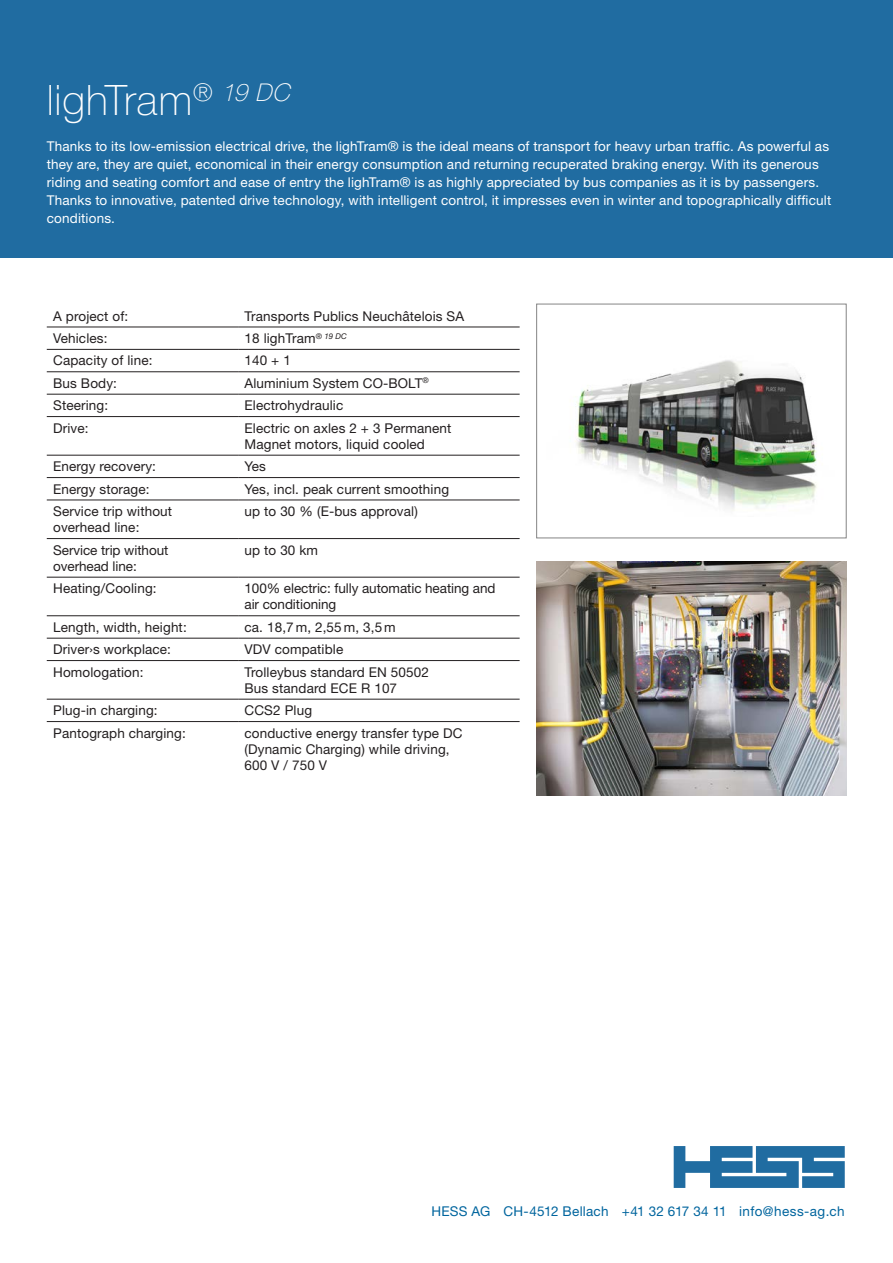
<style>
.page{position:relative;width:893px;height:1263px;background:#fff}
.page>*{position:absolute;margin:0;border:0;box-sizing:border-box;transform-origin:0 0}
.Produktetitel{font:100 42px "Helvetica Neue LT Std";letter-spacing:.015em;color:#fff}
.Grundtext{font:13.5px/16.2px "Helvetica Neue LT Std";letter-spacing:.01em;color:#231f20}
.Einleitungstext{font:13.5px "Helvetica Neue LT Std";letter-spacing:.015em;color:#fff}
.Einleitungstext-2{font:13.5px "Helvetica Neue LT Std";letter-spacing:.02em;color:#01659e}
</style>
<div class="page">
<img style="left:575px;top:360px;width:242px;height:151px">
<div style="left:536px;top:304px;width:311px;height:234px;border:1px solid #858585"></div>
<img style="left:537px;top:561px;width:309px;height:234px">
<svg style="left:674px;top:1146px;width:171px;height:42px"></svg>
<div style="left:0;top:0;width:893px;height:258px;background:#206ca1"></div>
<hr style="left:47px;top:327px;width:191px;height:1px;background:#231f20">
<hr style="left:238px;top:327px;width:282px;height:1px;background:#231f20">
<hr style="left:47px;top:349px;width:191px;height:1px;background:#231f20">
<hr style="left:238px;top:349px;width:282px;height:1px;background:#231f20">
<hr style="left:47px;top:371px;width:191px;height:1px;background:#231f20">
<hr style="left:238px;top:371px;width:282px;height:1px;background:#231f20">
<hr style="left:47px;top:394px;width:191px;height:1px;background:#231f20">
<hr style="left:238px;top:394px;width:282px;height:1px;background:#231f20">
<hr style="left:47px;top:416px;width:191px;height:1px;background:#231f20">
<hr style="left:238px;top:416px;width:282px;height:1px;background:#231f20">
<hr style="left:47px;top:455px;width:191px;height:1px;background:#231f20">
<hr style="left:238px;top:455px;width:282px;height:1px;background:#231f20">
<hr style="left:47px;top:477px;width:191px;height:1px;background:#231f20">
<hr style="left:238px;top:477px;width:282px;height:1px;background:#231f20">
<hr style="left:47px;top:500px;width:191px;height:1px;background:#231f20">
<hr style="left:238px;top:500px;width:282px;height:1px;background:#231f20">
<hr style="left:47px;top:538px;width:191px;height:1px;background:#231f20">
<hr style="left:238px;top:538px;width:282px;height:1px;background:#231f20">
<hr style="left:47px;top:577px;width:191px;height:1px;background:#231f20">
<hr style="left:238px;top:577px;width:282px;height:1px;background:#231f20">
<hr style="left:47px;top:615px;width:191px;height:1px;background:#231f20">
<hr style="left:238px;top:615px;width:282px;height:1px;background:#231f20">
<hr style="left:47px;top:638px;width:191px;height:1px;background:#231f20">
<hr style="left:238px;top:638px;width:282px;height:1px;background:#231f20">
<hr style="left:47px;top:660px;width:191px;height:1px;background:#231f20">
<hr style="left:238px;top:660px;width:282px;height:1px;background:#231f20">
<hr style="left:47px;top:699px;width:191px;height:1px;background:#231f20">
<hr style="left:238px;top:699px;width:282px;height:1px;background:#231f20">
<hr style="left:47px;top:721px;width:191px;height:1px;background:#231f20">
<hr style="left:238px;top:721px;width:282px;height:1px;background:#231f20">
<p class="Produktetitel" style="left:47px;top:76px;width:251px">lighTram<sup>®</sup> <sup>19</sup> <sup>DC</sup></p>
<p class="Einleitungstext" style="left:47px;top:138px;width:784px">Thanks to its low-emission electrical drive, the lighTram® is the ideal means of transport for heavy urban traffic. As powerful as</p>
<p class="Einleitungstext" style="left:47px;top:156px;width:773px">they are, they are quiet, economical in their energy consumption and returning recuperated braking energy. With its generous</p>
<p class="Einleitungstext" style="left:47px;top:174px;width:774px">riding and seating comfort and ease of entry the lighTram® is as highly appreciated by bus companies as it is by passengers.</p>
<p class="Einleitungstext" style="left:47px;top:192px;width:786px">Thanks to innovative, patented drive technology, with intelligent control, it impresses even in winter and topographically difficult</p>
<p class="Einleitungstext" style="left:47px;top:210px;width:70px">conditions.</p>
<p class="Grundtext" style="left:53px;top:307px;width:77px">A project of:</p>
<p class="Grundtext" style="left:244px;top:307px;width:221px">Transports Publics Neuchâtelois SA</p>
<p class="Grundtext" style="left:53px;top:330px;width:56px">Vehicles:</p>
<p class="Grundtext" style="left:244px;top:330px;width:104px">18 lighTram<sup>®</sup> <sup>19</sup> <sup>DC</sup></p>
<p class="Grundtext" style="left:53px;top:352px;width:101px">Capacity of line:</p>
<p class="Grundtext" style="left:244px;top:352px;width:48px">140 + 1</p>
<p class="Grundtext" style="left:53px;top:375px;width:65px">Bus Body:</p>
<p class="Grundtext" style="left:244px;top:375px;width:186px">Aluminium System CO-BOLT<sup>®</sup></p>
<p class="Grundtext" style="left:53px;top:397px;width:57px">Steering:</p>
<p class="Grundtext" style="left:244px;top:397px;width:100px">Electrohydraulic</p>
<p class="Grundtext" style="left:53px;top:419px;width:37px">Drive:</p>
<p class="Grundtext" style="left:244px;top:419px;width:208px">Electric on axles 2 + 3 Permanent</p>
<p class="Grundtext" style="left:244px;top:436px;width:182px">Magnet motors, liquid cooled</p>
<p class="Grundtext" style="left:53px;top:458px;width:104px">Energy recovery:</p>
<p class="Grundtext" style="left:244px;top:458px;width:23px">Yes</p>
<p class="Grundtext" style="left:53px;top:480px;width:98px">Energy storage:</p>
<p class="Grundtext" style="left:244px;top:480px;width:206px">Yes, incl. peak current smoothing</p>
<p class="Grundtext" style="left:53px;top:503px;width:121px">Service trip without overhead line:</p>
<p class="Grundtext" style="left:244px;top:503px;width:175px">up to 30 % (E-bus approval)</p>
<p class="Grundtext" style="left:53px;top:541px;width:117px">Service trip without overhead line:</p>
<p class="Grundtext" style="left:244px;top:541px;width:75px">up to 30 km</p>
<p class="Grundtext" style="left:53px;top:580px;width:105px">Heating/Cooling:</p>
<p class="Grundtext" style="left:244px;top:580px;width:253px">100% electric: fully automatic heating and air conditioning</p>
<p class="Grundtext" style="left:53px;top:619px;width:135px">Length, width, height:</p>
<p class="Grundtext" style="left:244px;top:619px;width:153px">ca. 18,7 m, 2,55 m, 3,5 m</p>
<p class="Grundtext" style="left:53px;top:641px;width:119px">Driver›s workplace:</p>
<p class="Grundtext" style="left:244px;top:641px;width:100px">VDV compatible</p>
<p class="Grundtext" style="left:53px;top:663px;width:92px">Homologation:</p>
<p class="Grundtext" style="left:244px;top:663px;width:186px">Trolleybus standard EN 50502</p>
<p class="Grundtext" style="left:244px;top:680px;width:154px">Bus standard ECE R 107</p>
<p class="Grundtext" style="left:53px;top:702px;width:106px">Plug-in charging:</p>
<p class="Grundtext" style="left:244px;top:702px;width:69px">CCS2 Plug</p>
<p class="Grundtext" style="left:53px;top:724px;width:134px">Pantograph charging:</p>
<p class="Grundtext" style="left:244px;top:724px;width:220px">conductive energy transfer type DC</p>
<p class="Grundtext" style="left:244px;top:741px;width:207px">(Dynamic Charging) while driving,</p>
<p class="Grundtext" style="left:244px;top:757px;width:84px">600 V / 750 V</p>
<p class="Einleitungstext-2" style="left:431px;top:1203px;width:415px">HESS AG CH-4512 Bellach +41 32 617 34 11 info@hess-ag.ch</p>
</div>
